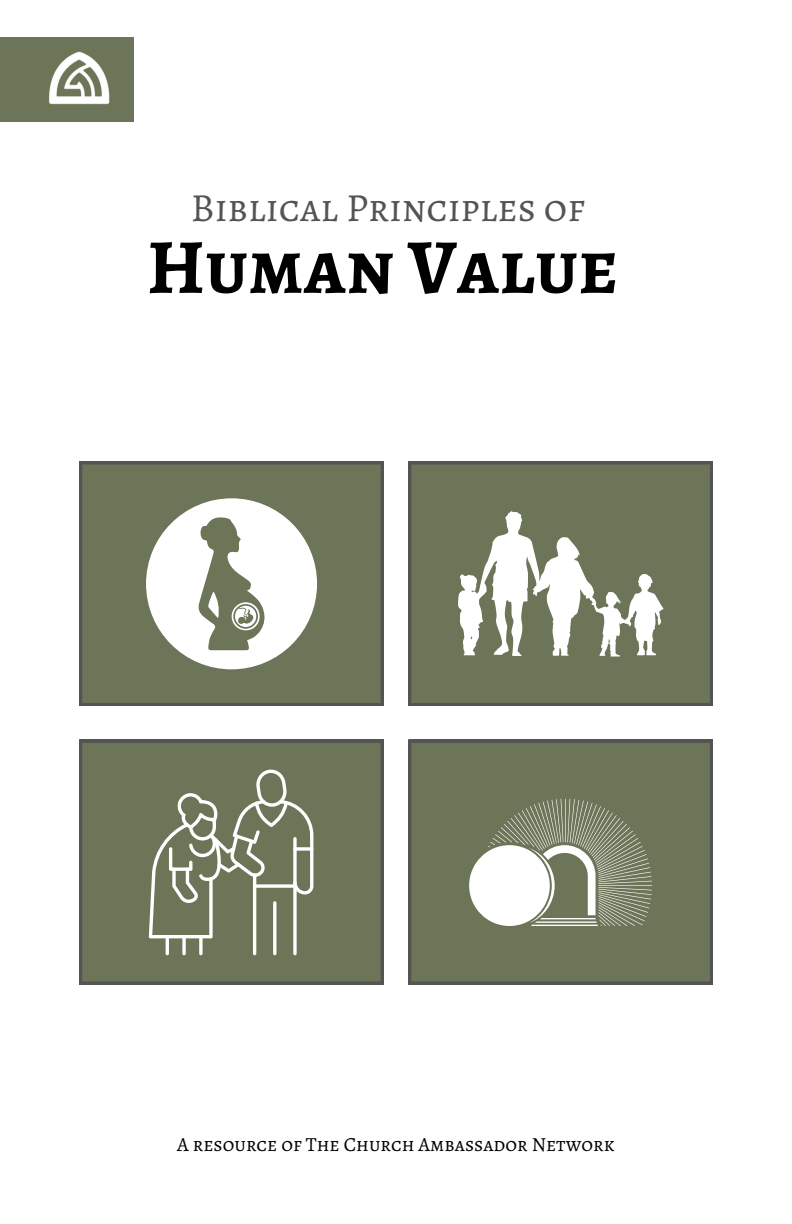
<style>
.page{position:relative;width:792px;height:1224px;background:#fff}
.page>*{position:absolute;margin:0;border:0;box-sizing:border-box;transform-origin:0 0}
.t1{font:700 78px "Alegreya SC";color:#000}
.t2{font:40px "Alegreya SC";color:#545454}
.t3{font:20px "Alegreya SC";color:#000}
</style>
<div class="page">
<div style="left:0;top:37px;width:134px;height:84px;background:#6c7558"></div>
<img style="left:49px;top:51px;width:61px;height:54px">
<svg style="left:79px;top:740px;width:305px;height:244px"></svg>
<svg style="left:408px;top:740px;width:305px;height:244px"></svg>
<svg style="left:79px;top:461px;width:305px;height:245px"></svg>
<div style="left:408px;top:461px;width:305px;height:245px;background:#6c7558"></div>
<svg style="left:469px;top:799px;width:183px;height:127px"></svg>
<svg style="left:293px;top:837px;width:4px;height:118px"></svg>
<hr style="left:253px;top:873px;width:3px;height:82px;background:#fff;border-radius:2px">
<hr style="left:273px;top:901px;width:3px;height:54px;background:#fff;border-radius:2px">
<hr style="left:166px;top:935px;width:3px;height:20px;background:#fff;border-radius:2px">
<svg style="left:182px;top:935px;width:4px;height:20px"></svg>
<svg style="left:199px;top:935px;width:4px;height:20px"></svg>
<svg style="left:149px;top:769px;width:164px;height:169px"></svg>
<svg style="left:458px;top:511px;width:206px;height:146px"></svg>
<svg style="left:146px;top:498px;width:171px;height:171px"></svg>
<h2 class="t2" style="left:191px;top:181px;width:396px">Biblical Principles of</h2>
<h1 class="t1" style="left:147px;top:214px;width:473px">Human Value</h1>
<p class="t3" style="left:177px;top:1130px;width:439px">A resource of The Church Ambassador Network</p>
</div>
